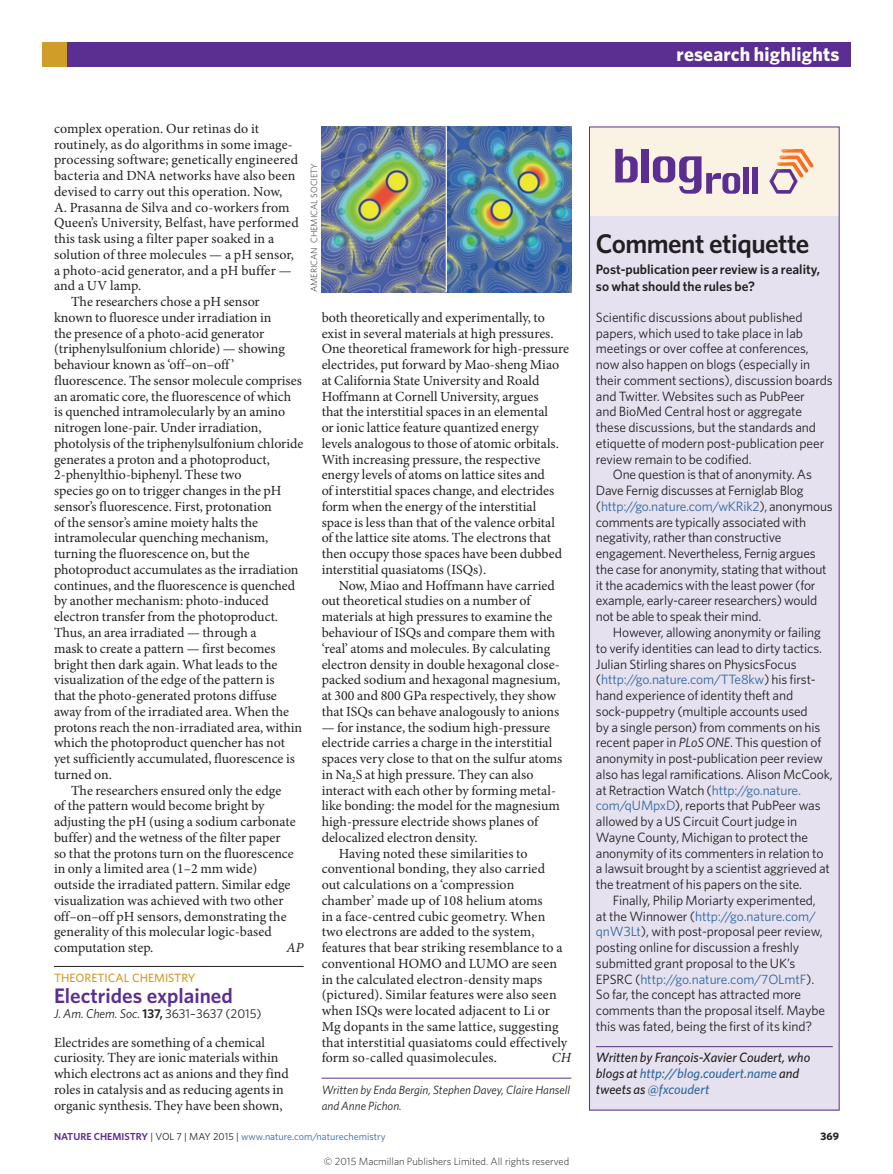
<style>
.page{position:relative;width:893px;height:1174px;background:#fff}
.page>*{position:absolute;margin:0;border:0;box-sizing:border-box;transform-origin:0 0}
.Blogroll_title{font:600 27px "Whitney";letter-spacing:-.02em;color:#231f20}
.Title{font:600 21px "Whitney";color:#5b2e91}
.t1{font:700 19.5px "Whitney";letter-spacing:.01em;color:#fff}
.Body_text{font:13.95px/15.8px "Minion Pro";color:#231f20}
.Body_first{font:13.95px/15.8px "Minion Pro";color:#231f20}
.Body_text-2{font:italic 13.95px "Minion Pro";color:#231f20}
.RH_box_body_text{font:13.5px/15.8px "Whitney";letter-spacing:-.01em;color:#231f20}
.RH_box_body_first{font:13.5px/15.8px "Whitney";letter-spacing:-.005em;color:#231f20}
.Author_information{font:italic 500 13.5px/15.8px "Whitney";color:#231f20}
.Blogroll_standfirst{font:600 13.5px/16.5px "Whitney";color:#231f20}
.Journal_DOI_ref{font:12.75px "Whitney";color:#231f20}
.Author_information-2{font:italic 12px/15.8px "Whitney";color:#231f20}
.Subject_w_rule{font:500 12px "Whitney";color:#d09d28}
.t2{font:700 10.8px "Whitney";color:#231f20}
.t3{font:300 10.5px "Whitney";color:#231f20}
.t4{font:10.2px "Whitney";color:#2f679b}
.Picture_credit{font:300 9px "Whitney";color:#231f20}
.s1{font-style:italic}
.s2{font-weight:600}
.s3{color:#2f679b}
.s4{font-weight:600;color:#5b2e91}
.s5{color:#231f20}
</style>
<div class="page">
<div style="left:43px;top:43px;width:807px;height:24px;background:#5b2e91"></div>
<div style="left:43px;top:43px;width:24px;height:24px;background:#d09d28"></div>
<hr style="left:54px;top:966px;width:250px;height:1px;background:#231f20">
<hr style="left:322px;top:1077px;width:249px;height:1px;background:#5b2e91">
<img style="left:322px;top:127px;width:249px;height:165px">
<hr style="left:446px;top:126px;width:1px;height:166px;background:#fff">
<div style="left:590px;top:127px;width:249px;height:983px;background:#e6e1ef"></div>
<div style="left:589px;top:127px;width:250px;height:89px;background:#faf3e4"></div>
<img style="left:798px;top:172px;width:5px;height:5px">
<img style="left:798px;top:167px;width:10px;height:5px">
<img style="left:798px;top:149px;width:15px;height:18px">
<svg style="left:769px;top:149px;width:29px;height:45px"></svg>
<div style="left:743px;top:167px;width:6px;height:27px;background:#5b2e91"></div>
<div style="left:752px;top:167px;width:6px;height:27px;background:#5b2e91"></div>
<svg style="left:615px;top:149px;width:23px;height:33px"></svg>
<div style="left:642px;top:149px;width:7px;height:33px;background:#5b2e91"></div>
<svg style="left:653px;top:156px;width:87px;height:38px"></svg>
<div style="left:589px;top:127px;width:250px;height:983px;border:1px solid #5b2e91"></div>
<hr style="left:596px;top:1046px;width:237px;height:1px;background:#5b2e91">
<p class="Body_first" style="left:54px;top:120px;width:246px">complex operation. Our retinas do it routinely, as do algorithms in some image&shy;processing software; genetically engineered bacteria and DNA networks have also been devised to carry out this operation. Now, A. Prasanna de Silva and co-workers from Queen’s University, Belfast, have performed this task using a filter paper soaked in a solution of three molecules — a pH sensor, a photo-acid generator, and a pH buffer — and a UV lamp.</p>
<p class="Body_text" style="left:54px;top:294px;width:251px;text-indent:17px">The researchers chose a pH sensor<br>known to fluoresce under irradiation in<br>the presence of a photo-acid generator (triphenylsulfonium chloride) — showing behaviour known as ‘off–on–off ’ fluorescence. The sensor molecule comprises an aromatic core, the fluorescence of which<br>is quenched intramolecularly by an amino nitrogen lone-pair. Under irradiation, photolysis of the triphenylsulfonium chloride generates a proton and a photoproduct, 2-phenylthio-biphenyl. These two<br>species go on to trigger changes in the pH sensor’s fluorescence. First, protonation<br>of the sensor’s amine moiety halts the intramolecular quenching mechanism, turning the fluorescence on, but the photoproduct accumulates as the irradiation continues, and the fluorescence is quenched by another mechanism: photo-induced electron transfer from the photoproduct.<br>Thus, an area irradiated — through a<br>mask to create a pattern — first becomes bright then dark again. What leads to the visualization of the edge of the pattern is<br>that the photo-generated protons diffuse away from of the irradiated area. When the protons reach the non-irradiated area, within which the photoproduct quencher has not yet sufficiently accumulated, fluorescence is turned on.</p>
<p class="Body_text" style="left:54px;top:782px;width:243px;text-indent:17px">The researchers ensured only the edge of the pattern would become bright by adjusting the pH (using a sodium carbonate buffer) and the wetness of the filter paper so that the protons turn on the fluorescence in only a limited area (1–2 mm wide) outside the irradiated pattern. Similar edge visualization was achieved with two other off–on–off pH sensors, demonstrating the generality of this molecular logic-based computation step.</p>
<p class="Picture_credit" style="left:308px;top:292px;width:131px;rotate:-90deg">AMERICAN CHEMICAL SOCIETY</p>
<p class="Body_first" style="left:322px;top:309px;width:249px">both theoretically and experimentally, to exist in several materials at high pressures.<br>One theoretical framework for high-pressure electrides, put forward by Mao-sheng Miao at California State University and Roald Hoffmann at Cornell University, argues<br>that the interstitial spaces in an elemental<br>or ionic lattice feature quantized energy levels analogous to those of atomic orbitals.<br>With increasing pressure, the respective energy levels of atoms on lattice sites and<br>of interstitial spaces change, and electrides form when the energy of the interstitial space is less than that of the valence orbital of the lattice site atoms. The electrons that then occupy those spaces have been dubbed interstitial quasiatoms (ISQs).</p>
<p class="Body_text" style="left:322px;top:577px;width:240px;text-indent:17px">Now, Miao and Hoffmann have carried out theoretical studies on a number of materials at high pressures to examine the behaviour of ISQs and compare them with ‘real’ atoms and molecules. By calculating electron density in double hexagonal close&shy;packed sodium and hexagonal magnesium, at 300 and 800 GPa respectively, they show that ISQs can behave analogously to anions</p>
<p class="Body_text" style="left:322px;top:719px;width:242px">— for instance, the sodium high-pressure electride carries a charge in the interstitial spaces very close to that on the sulfur atoms in Na<sub>2</sub>S at high pressure. They can also interact with each other by forming metal&shy;like bonding: the model for the magnesium high-pressure electride shows planes of delocalized electron density.</p>
<p class="Body_text" style="left:322px;top:845px;width:247px;text-indent:17px">Having noted these similarities to conventional bonding, they also carried out calculations on a ‘compression chamber’ made up of 108 helium atoms<br>in a face-centred cubic geometry. When two electrons are added to the system, features that bear striking resemblance to a conventional HOMO and LUMO are seen in the calculated electron-density maps (pictured). Similar features were also seen when ISQs were located adjacent to Li or Mg dopants in the same lattice, suggesting that interstitial quasiatoms could effectively form so-called quasimolecules.</p>
<p class="Body_text-2" style="left:287px;top:939px;width:19px">AP</p>
<p class="Subject_w_rule" style="left:54px;top:969px;width:143px">THEORETICAL CHEMISTRY</p>
<p class="Title" style="left:54px;top:981px;width:180px">Electrides explained</p>
<p class="Journal_DOI_ref" style="left:54px;top:1005px;width:209px"><span class="s1">J. Am. Chem. Soc.</span> <span class="s2">137,</span> 3631–3637 (2015)</p>
<p class="Body_first" style="left:54px;top:1034px;width:236px">Electrides are something of a chemical curiosity. They are ionic materials within which electrons act as anions and they find roles in catalysis and as reducing agents in organic synthesis. They have been shown,</p>
<p class="Body_text-2" style="left:552px;top:1049px;width:21px">CH</p>
<p class="Author_information-2" style="left:322px;top:1081px;width:250px">Written by Enda Bergin, Stephen Davey, Claire Hansell and Anne Pichon.</p>
<h3 class="t1" style="left:677px;top:41px;width:164px">research highlights</h3>
<p class="Blogroll_title" style="left:596px;top:226px;width:215px">Comment etiquette</p>
<p class="Blogroll_standfirst" style="left:596px;top:261px;width:226px">Post-publication peer review is a reality, so what should the rules be?</p>
<p class="RH_box_body_first" style="left:596px;top:309px;width:238px">Scientific discussions about published papers, which used to take place in lab meetings or over coffee at conferences, now also happen on blogs (especially in their comment sections), discussion boards and Twitter. Websites such as PubPeer<br>and BioMed Central host or aggregate these discussions, but the standards and etiquette of modern post-publication peer review remain to be codified.</p>
<p class="RH_box_body_text" style="left:596px;top:466px;width:238px;text-indent:17px">One question is that of anonymity. As Dave Fernig discusses at Ferniglab Blog (<span class="s3">http://go.nature.com/wKRik2</span>), anonymous comments are typically associated with negativity, rather than constructive engagement. Nevertheless, Fernig argues the case for anonymity, stating that without it the academics with the least power (for example, early-career researchers) would not be able to speak their mind.</p>
<p class="RH_box_body_text" style="left:596px;top:624px;width:238px;text-indent:17px">However, allowing anonymity or failing to verify identities can lead to dirty tactics.<br>Julian Stirling shares on PhysicsFocus (<span class="s3">http://go.nature.com/TTe8kw</span>) his first&shy;hand experience of identity theft and sock-puppetry (multiple accounts used<br>by a single person) from comments on his recent paper in <span class="s1">PLoS ONE</span>. This question of anonymity in post-publication peer review also has legal ramifications. Alison McCook, at Retraction Watch (<span class="s3">http://go.nature. com/qUMpxD</span>), reports that PubPeer was allowed by a US Circuit Court judge in Wayne County, Michigan to protect the anonymity of its commenters in relation to a lawsuit brought by a scientist aggrieved at the treatment of his papers on the site.</p>
<p class="RH_box_body_text" style="left:596px;top:892px;width:231px;text-indent:17px">Finally, Philip Moriarty experimented, at the Winnower (<span class="s3">http://go.nature.com/ qnW3Lt</span>), with post-proposal peer review, posting online for discussion a freshly submitted grant proposal to the UK’s EPSRC (<span class="s3">http://go.nature.com/7OLmtF</span>).<br>So far, the concept has attracted more comments than the proposal itself. Maybe this was fated, being the first of its kind?</p>
<p class="Author_information" style="left:596px;top:1049px;width:216px">Written by François-Xavier Coudert, who blogs at <span class="s3">http://blog.coudert.name</span> and tweets as <span class="s3">@fxcoudert</span></p>
<p class="t4" style="left:54px;top:1129px;width:333px"><span class="s4">NATURE CHEMISTRY</span> <span class="s5">| VOL 7 | MAY 2015 |</span> www.nature.com/naturechemistry</p>
<p class="t2" style="left:821px;top:1129px;width:20px">369</p>
<p class="t3" style="left:324px;top:1154px;width:247px">© 2015 Macmillan Publishers Limited. All rights reserved</p>
</div>
